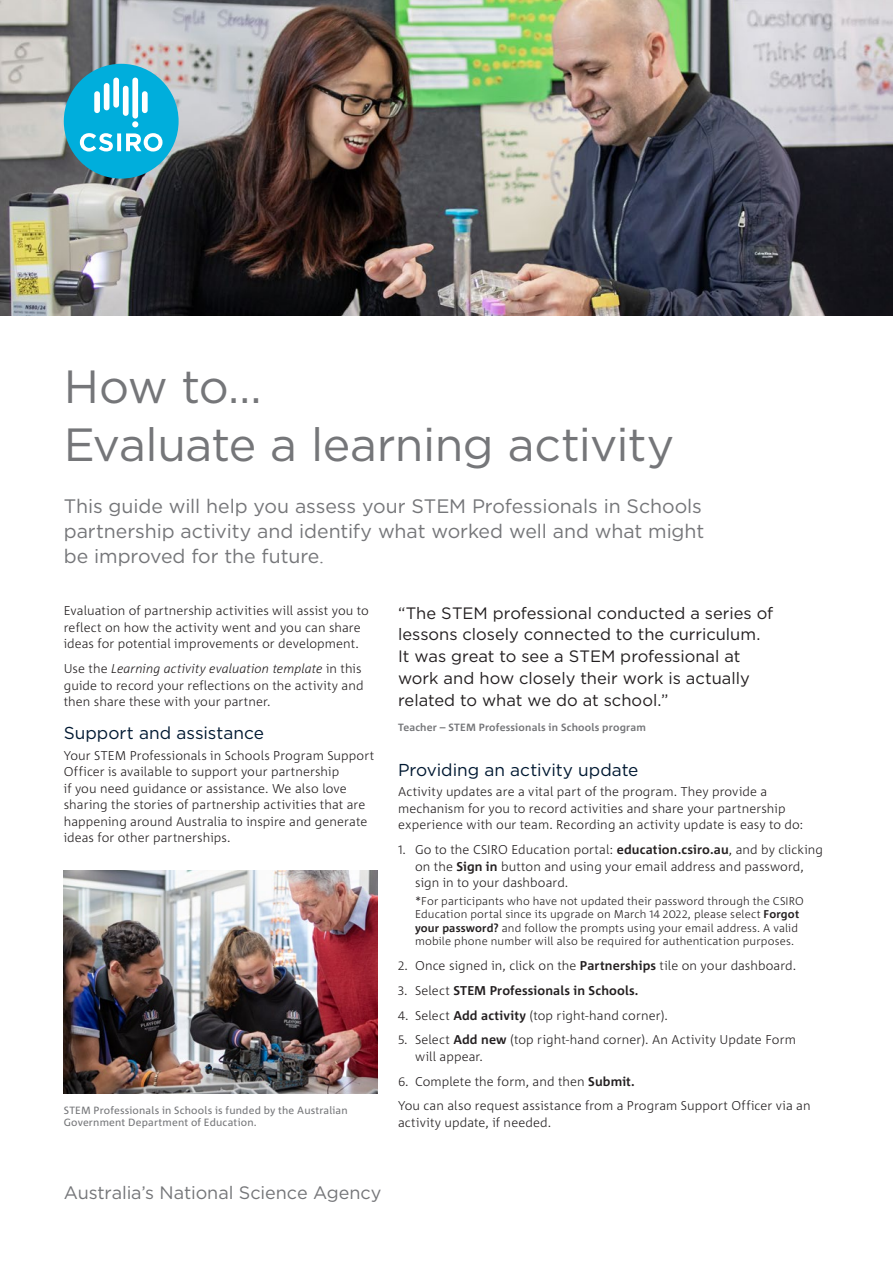
<style>
.page{position:relative;width:893px;height:1263px;background:#fff}
.page>*{position:absolute;margin:0;border:0;box-sizing:border-box;transform-origin:0 0}
.Fact_BigHead{font:46.5px "Gotham";letter-spacing:-.01em;color:#757679}
.Fact_BigHead-2{font:19.5px/24.8px "Gotham";letter-spacing:-.01em;color:#757679;text-align:justify}
.t1{font:18px "Gotham";letter-spacing:-.005em;color:#757679}
.Heading{font:17.25px "Gotham";color:#001932}
.Introduction_A4{font:16.5px/21.8px "Gotham";color:#231f20}
.Body_Copy{font:300 12.75px/16.5px "Corpid C1";letter-spacing:.005em;color:#231f20}
.t2{font:700 12.75px "Corpid C1";letter-spacing:.01em;color:#231f20}
.Bullet_123{font:300 11.25px/13.5px "Corpid C1";letter-spacing:.015em;color:#231f20}
.t3{font:10.5px/12.8px "Corpid C1";letter-spacing:.015em;color:#757679}
.t4{font:700 10.5px "Corpid C1";letter-spacing:.015em;color:#757679}
.s1{font-family:"Times New Roman"}
.s2{font-style:italic}
.s3{font-weight:700}
.s4{font-weight:300}
</style>
<div class="page">
<img style="left:64px;top:870px;width:314px;height:223px">
<img style="left:0;top:0;width:893px;height:316px">
<div style="left:64px;top:64px;width:115px;height:115px;background:#00aedc;border-radius:50%"></div>
<svg style="left:80px;top:133px;width:83px;height:19px"></svg>
<svg style="left:132px;top:121px;width:6px;height:6px"></svg>
<div style="left:123px;top:86px;width:6px;height:30px;background:#fff;border-radius:3px"></div>
<div style="left:104px;top:83px;width:5px;height:27px;background:#fff;border-radius:3px"></div>
<div style="left:142px;top:91px;width:6px;height:22px;background:#fff;border-radius:3px"></div>
<div style="left:94px;top:91px;width:6px;height:22px;background:#fff;border-radius:3px"></div>
<div style="left:132px;top:78px;width:6px;height:41px;background:#fff;border-radius:3px"></div>
<div style="left:113px;top:78px;width:6px;height:30px;background:#fff;border-radius:3px"></div>
<p class="Fact_BigHead" style="left:64px;top:357px;width:200px">How to…</p>
<p class="Fact_BigHead" style="left:64px;top:415px;width:612px">Evaluate a learning activity</p>
<p class="Fact_BigHead-2" style="left:64px;top:494px;width:642px">This guide will help you assess your STEM Professionals in Schools partnership activity and identify what worked well and what might be improved for the future<span class="s1">.</span></p>
<p class="Body_Copy" style="left:64px;top:602px;width:307px">Evaluation of partnership activities will assist you to reflect on how the activity went and you can share ideas for potential improvements or development.</p>
<p class="Body_Copy" style="left:64px;top:660px;width:301px">Use the <span class="s2">Learning activity evaluation template</span> in this guide to record your reflections on the activity and then share these with your partner.</p>
<p class="Heading" style="left:64px;top:722px;width:202px">Support and assistance</p>
<p class="Body_Copy" style="left:64px;top:747px;width:312px">Your STEM Professionals in Schools Program Support Officer is available to support your partnership<br>if you need guidance or assistance. We also love sharing the stories of partnership activities that are happening around Australia to inspire and generate ideas for other partnerships.</p>
<p class="t3" style="left:64px;top:1103px;width:285px">STEM Professionals in Schools is funded by the Australian<br>Government Department of Education.</p>
<p class="Introduction_A4" style="left:398px;top:601px;width:377px">“The STEM professional conducted a series of lessons closely connected to the curriculum.<br>It was great to see a STEM professional at work and how closely their work is actually related to what we do at school.”</p>
<p class="t4" style="left:398px;top:720px;width:249px">Teacher – STEM Professionals in Schools program</p>
<p class="Heading" style="left:398px;top:758px;width:242px">Providing an activity update</p>
<p class="Body_Copy" style="left:398px;top:783px;width:407px">Activity updates are a vital part of the program. They provide a mechanism for you to record activities and share your partnership experience with our team. Recording an activity update is easy to do:</p>
<p class="Body_Copy" style="left:415px;top:841px;width:410px;text-indent:-17px">1. Go to the CSIRO Education portal: <span class="s3">education.csiro.au</span>, and by clicking on the <span class="s3">Sign in</span> button and using your email address and password, sign in to your dashboard.</p>
<p class="Bullet_123" style="left:415px;top:894px;width:390px">*For participants who have not updated their password through the CSIRO Education portal since its upgrade on March 14 2022, please select <span class="s3">Forgot your password?</span> and follow the prompts using your email address. A valid mobile phone number will also be required for authentication purposes.</p>
<p class="Body_Copy" style="left:398px;top:957px;width:400px">2. Once signed in, click on the <span class="s3">Partnerships</span> tile on your dashboard.</p>
<p class="t2" style="left:398px;top:982px;width:242px"><span class="s4">3. Select</span> STEM Professionals in Schools.</p>
<p class="Body_Copy" style="left:398px;top:1006px;width:271px">4. Select <span class="s3">Add activity</span> (top right-hand corner).</p>
<p class="Body_Copy" style="left:415px;top:1031px;width:382px;text-indent:-17px">5. Select <span class="s3">Add new</span> (top right-hand corner). An Activity Update Form will appear.</p>
<p class="Body_Copy" style="left:398px;top:1072px;width:238px">6. Complete the form, and then <span class="s3">Submit.</span></p>
<p class="Body_Copy" style="left:398px;top:1097px;width:414px">You can also request assistance from a Program Support Officer via an activity update, if needed.</p>
<p class="t1" style="left:64px;top:1181px;width:319px">Australia’s National Science Agency</p>
</div>
